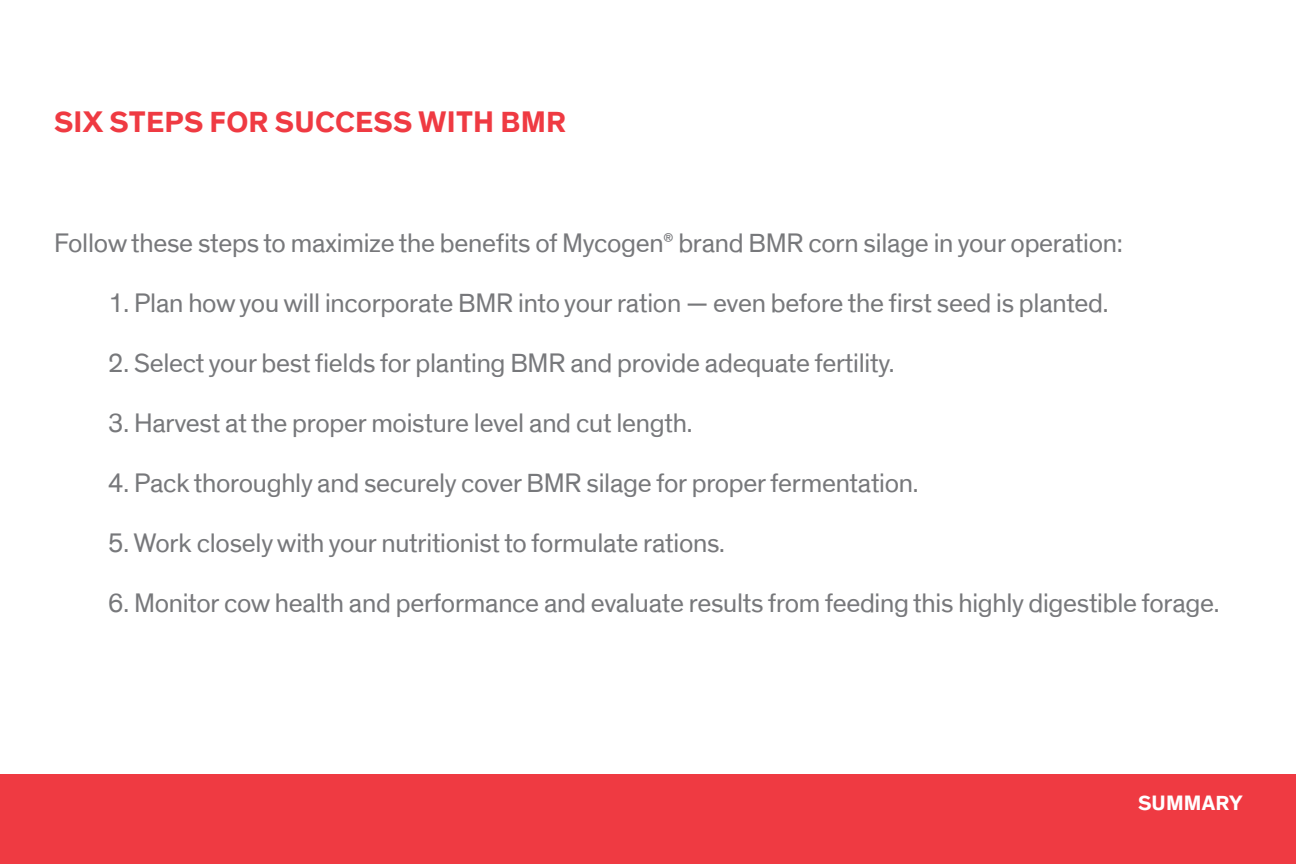
<style>
.page{position:relative;width:1296px;height:864px;background:#fff}
.page>*{position:absolute;margin:0;border:0;box-sizing:border-box;transform-origin:0 0}
.t1{font:700 30px "Dow Corporate";letter-spacing:.01em;color:#ef3a42}
.t2{font:27px "Dow Corporate";letter-spacing:-.01em;color:#77787b}
.t3{font:700 21px "Dow Corporate";letter-spacing:.01em;color:#fff}
</style>
<div class="page">
<div style="left:0;top:774px;width:1296px;height:90px;background:#ef3a42"></div>
<p class="t1" style="left:54px;top:103px;width:514px">SIX STEPS FOR SUCCESS WITH BMR</p>
<p class="t2" style="left:54px;top:227px;width:1070px">Follow these steps to maximize the benefits of Mycogen<sup>®</sup> brand BMR corn silage in your operation:</p>
<p class="t2" style="left:108px;top:287px;width:1002px">1. Plan how you will incorporate BMR into your ration — even before the first seed is planted.</p>
<p class="t2" style="left:108px;top:347px;width:788px">2. Select your best fields for planting BMR and provide adequate fertility.</p>
<p class="t2" style="left:108px;top:407px;width:586px">3. Harvest at the proper moisture level and cut length.</p>
<p class="t2" style="left:108px;top:467px;width:812px">4. Pack thoroughly and securely cover BMR silage for proper fermentation.</p>
<p class="t2" style="left:108px;top:527px;width:619px">5. Work closely with your nutritionist to formulate rations.</p>
<p class="t2" style="left:108px;top:587px;width:1113px">6. Monitor cow health and performance and evaluate results from feeding this highly digestible forage.</p>
<p class="t3" style="left:1138px;top:790px;width:106px">SUMMARY</p>
</div>
